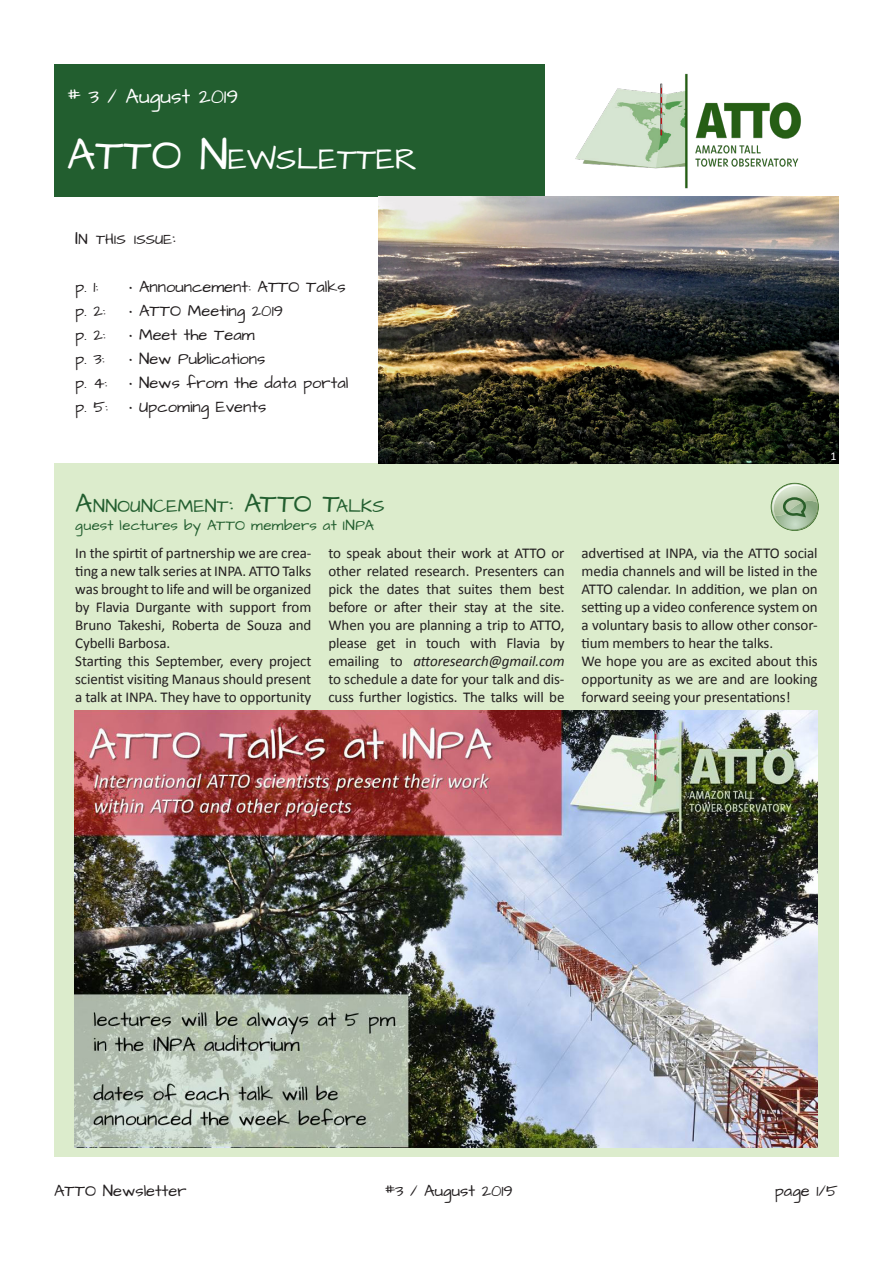
<style>
.page{position:relative;width:893px;height:1263px;background:#fff}
.page>*{position:absolute;margin:0;border:0;box-sizing:border-box;transform-origin:0 0}
.t1{font:31.5px "Architects Daughter";color:#fff}
.t2{font:21px "Architects Daughter";color:#fff}
.t3{font:18.9px "Architects Daughter";color:#225e2f}
.t4{font:16.5px "Architects Daughter";color:#231f20}
.Text{font:15px/18px "Calibri";letter-spacing:-.01em;color:#231f20;text-align:justify}
.t5{font:15px "Architects Daughter";letter-spacing:.015em;color:#225e2f}
.t6{font:14.7px "Architects Daughter";color:#231f20}
.t7{font:12px "Calibri";color:#fff}
.s1{font-size:45px}
.s2{font-size:21px}
.s3{font-size:27px}
.s4{font-style:italic}
</style>
<div class="page">
<div style="left:54px;top:64px;width:490px;height:132px;background:#225e2f"></div>
<img style="left:575px;top:73px;width:226px;height:116px">
<div style="left:54px;top:464px;width:785px;height:693px;background:#dceccc"></div>
<img style="left:74px;top:710px;width:743px;height:437px">
<img style="left:378px;top:196px;width:461px;height:267px">
<svg style="left:771px;top:483px;width:48px;height:48px"></svg>
<p class="t2" style="left:67px;top:82px;width:173px"># 3 / August 2019</p>
<p class="t1" style="left:67px;top:138px;width:352px"><span class="s1">ATTO N</span>EWSLETTER</p>
<p class="t6" style="left:75px;top:229px;width:102px"><span class="s2">I</span>N THIS ISSUE<span class="s2">:</span></p>
<p class="t4" style="left:75px;top:275px;width:24px">p. 1:</p>
<p class="t4" style="left:129px;top:275px;width:218px">• Announcement: ATTO Talks</p>
<p class="t4" style="left:75px;top:299px;width:32px">p. 2:</p>
<p class="t4" style="left:129px;top:299px;width:155px">• ATTO Meeting 2019</p>
<p class="t4" style="left:75px;top:323px;width:32px">p. 2:</p>
<p class="t4" style="left:129px;top:323px;width:127px">• Meet the Team</p>
<p class="t4" style="left:75px;top:347px;width:31px">p. 3:</p>
<p class="t4" style="left:129px;top:347px;width:138px">• New Publications</p>
<p class="t4" style="left:75px;top:371px;width:34px">p. 4:</p>
<p class="t4" style="left:129px;top:371px;width:221px">• News from the data portal</p>
<p class="t4" style="left:75px;top:395px;width:34px">p. 5:</p>
<p class="t4" style="left:129px;top:395px;width:139px">• Upcoming Events</p>
<p class="t3" style="left:75px;top:493px;width:31px"><span class="s3">A</span>NNO</p>
<p class="t3" style="left:130px;top:493px;width:256px">UNCEMENT<span class="s3">: ATTO T</span>ALKS</p>
<p class="t5" style="left:75px;top:515px;width:300px">guest lectures by ATTO members at INPA</p>
<p class="Text" style="left:75px;top:544px;width:238px">In the spirtit of partnership we are crea&shy;ting a new talk series at INPA. ATTO Talks was brought to life and will be organized by Flavia Durgante with support from Bruno Takeshi, Roberta de Souza and Cybelli Barbosa.</p>
<p class="Text" style="left:75px;top:652px;width:238px">Starting this September, every project scientist visiting Manaus should present a talk at INPA. They have to opportunity</p>
<p class="Text" style="left:328px;top:544px;width:238px">to speak about their work at ATTO or other related research. Presenters can pick the dates that suites them best before or after their stay at the site.<br>When you are planning a trip to ATTO, please get in touch with Flavia by emailing to <span class="s4">attoresearch@gmail.com </span>to schedule a date for your talk and dis&shy;cuss further logistics. The talks will be</p>
<p class="Text" style="left:582px;top:544px;width:238px">advertised at INPA, via the ATTO social media channels and will be listed in the ATTO calendar. In addition, we plan on setting up a video conference system on a voluntary basis to allow other consor&shy;tium members to hear the talks.</p>
<p class="Text" style="left:582px;top:652px;width:238px">We hope you are as excited about this opportunity as we are and are looking forward seeing your presentations!</p>
<p class="t7" style="left:830px;top:448px;width:8px">1</p>
<p class="t4" style="left:54px;top:1179px;width:134px">ATTO Newsletter</p>
<p class="t4" style="left:385px;top:1179px;width:130px">#3 / August 2019</p>
<p class="t4" style="left:775px;top:1179px;width:64px">page 1/5</p>
</div>
